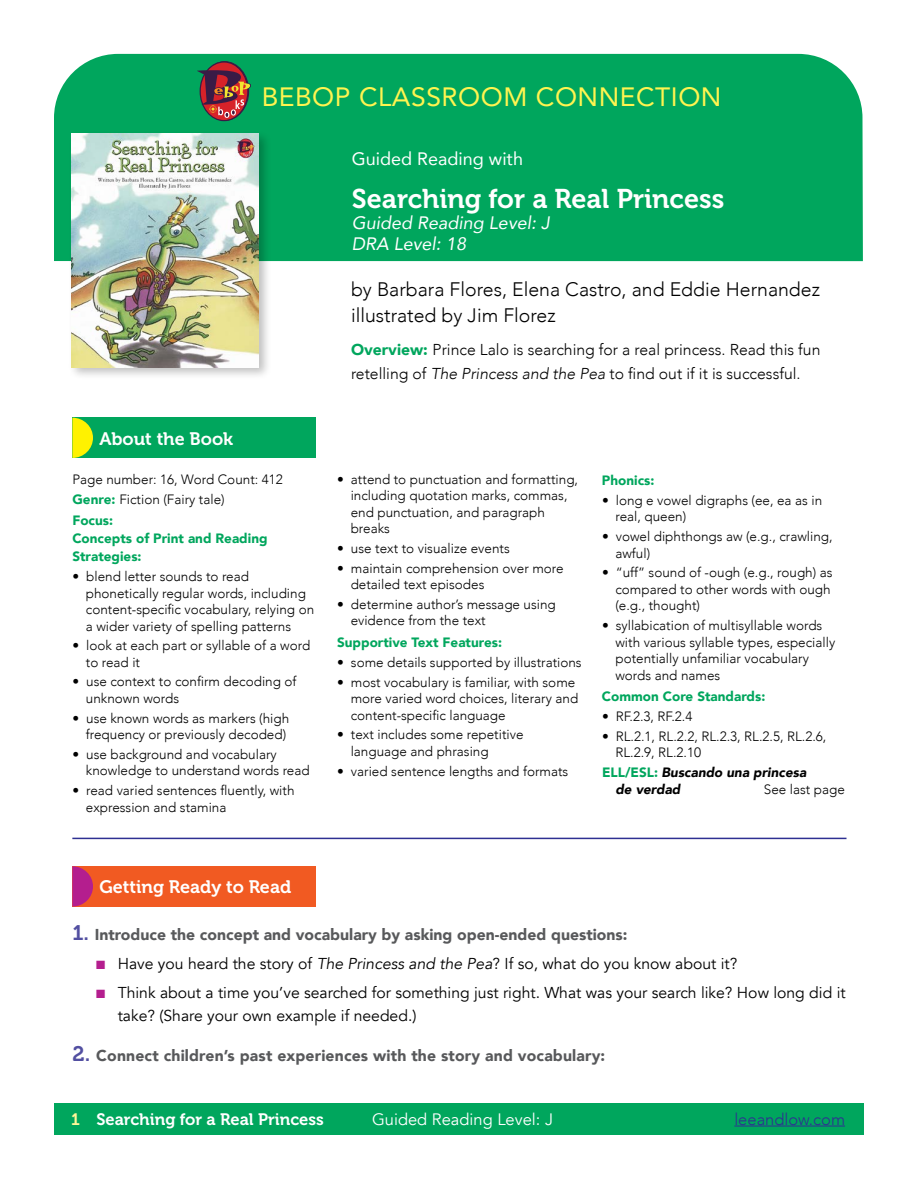
<style>
.page{position:relative;width:918px;height:1188px;background:#fff}
.page>*{position:absolute;margin:0;border:0;box-sizing:border-box;transform-origin:0 0}
.t1{font:27px "Museo 700";color:#fff}
.t2{font:26.4px "Avenir";letter-spacing:.02em;color:#fff450}
.t3{font:300 19.5px/25.5px "Avenir";color:#000}
.t4{font:italic 18px/21px "Avenir";color:#fff}
.t5{font:18px "Museo 700";color:#fff}
.t6{font:18px "Avenir";color:#fff}
.t7{font:16.5px "Museo 700";color:#fff}
.t8{font:16.5px "Avenir";color:#fff}
.t9{font:300 16.5px "Avenir";color:#2e3092}
.t10{font:15.75px/23.2px "Avenir";color:#000}
.t11{font:900 15.75px "Avenir";color:#58595b}
.t12{font:300 15.75px/24px "Avenir";color:#000}
.t13{font:300 13.5px/16.5px "Avenir";color:#000}
.t14{font:900 13.5px/18px "Avenir";color:#00a65d}
.t15{font:italic 900 13.5px/16.5px "Avenir";color:#000}
.s1{font-weight:900;color:#00a65d}
.s2{font-style:italic}
.s3{font-style:normal;color:#00a65d}
.s4{font-family:"Museo 700";font-weight:400;font-size:21px;color:#524fa1}
.s5{color:#b41e8e}
.s6{color:#fff799}
</style>
<div class="page">
<div style="left:54px;top:54px;width:809px;height:207px;background:#00a65d"></div>
<svg style="left:200px;top:62px;width:48px;height:59px"></svg>
<svg style="left:197px;top:70px;width:54px;height:48px;background:#794d44"></svg>
<div style="left:54px;top:1103px;width:810px;height:32px;background:#00a65d"></div>
<hr style="left:734px;top:1126px;width:111px;height:1px;background:#2e3092">
<div style="left:68px;top:130px;width:204px;height:250px;background:#000;opacity:.25"></div>
<img style="left:72px;top:134px;width:187px;height:233px">
<hr style="left:72px;top:838px;width:775px;height:1px;background:#2e3092">
<div style="left:72px;top:866px;width:243px;height:41px;background:#f15a22"></div>
<svg style="left:72px;top:866px;width:21px;height:41px"></svg>
<div style="left:72px;top:418px;width:243px;height:40px;background:#00a65d"></div>
<svg style="left:72px;top:418px;width:21px;height:40px"></svg>
<h2 class="t2" style="left:262px;top:76px;width:461px">BEBOP CLASSROOM CONNECTION</h2>
<h3 class="t5" style="left:99px;top:429px;width:135px">About the Book</h3>
<p class="t13" style="left:72px;top:469px;width:212px;line-height:19.8px">Page number: 16, Word Count: 412<br><span class="s1">Genre:</span> Fiction (Fairy tale)</p>
<p class="t14" style="left:72px;top:511px;width:197px">Focus:<br>Concepts of Print and Reading<br>Strategies:</p>
<p class="t13" style="left:86px;top:568px;width:230px;text-indent:-13px">• blend letter sounds to read phonetically regular words, including content-specific vocabulary, relying on a wider variety of spelling patterns</p>
<p class="t13" style="left:86px;top:637px;width:226px;text-indent:-13px">• look at each part or syllable of a word to read it</p>
<p class="t13" style="left:86px;top:674px;width:212px;text-indent:-13px">• use context to confirm decoding of unknown words</p>
<p class="t13" style="left:72px;top:710px;width:218px;text-align:right">• use known words as markers (high frequency or previously decoded)</p>
<p class="t13" style="left:86px;top:746px;width:225px;text-indent:-13px">• use background and vocabulary knowledge to understand words read</p>
<p class="t13" style="left:86px;top:782px;width:210px;text-indent:-13px">• read varied sentences fluently, with expression and stamina</p>
<h3 class="t6" style="left:352px;top:145px;width:173px">Guided Reading with</h3>
<h1 class="t1" style="left:352px;top:184px;width:374px">Searching for a Real Princess</h1>
<h3 class="t4" style="left:352px;top:213px;width:199px">Guided Reading Level: J<br>DRA Level: 18</h3>
<h3 class="t3" style="left:351px;top:277px;width:471px">by Barbara Flores, Elena Castro, and Eddie Hernandez illustrated by Jim Florez</h3>
<p class="t12" style="left:351px;top:337px;width:471px"><span class="s1">Overview:</span> Prince Lalo is searching for a real princess. Read this fun retelling of <span class="s2">The Princess and the Pea</span> to find out if it is successful.</p>
<p class="t13" style="left:351px;top:471px;width:229px;text-indent:-13px">• attend to punctuation and formatting, including quotation marks, commas, end punctuation, and paragraph breaks</p>
<p class="t13" style="left:337px;top:540px;width:174px">• use text to visualize events</p>
<p class="t13" style="left:351px;top:560px;width:214px;text-indent:-13px">• maintain comprehension over more detailed text episodes</p>
<p class="t13" style="left:351px;top:596px;width:207px;text-indent:-13px">• determine author’s message using evidence from the text</p>
<p class="t14" style="left:337px;top:633px;width:166px">Supportive Text Features:</p>
<p class="t13" style="left:337px;top:654px;width:246px">• some details supported by illustrations</p>
<p class="t13" style="left:351px;top:674px;width:229px;text-indent:-13px">• most vocabulary is familiar, with some more varied word choices, literary and content-specific language</p>
<p class="t13" style="left:351px;top:727px;width:174px;text-indent:-13px">• text includes some repetitive language and phrasing</p>
<p class="t13" style="left:337px;top:763px;width:233px">• varied sentence lengths and formats</p>
<p class="t14" style="left:602px;top:471px;width:54px">Phonics:</p>
<p class="t13" style="left:615px;top:492px;width:208px;text-indent:-13px">• long e vowel digraphs (ee, ea as in real, queen)</p>
<p class="t13" style="left:615px;top:528px;width:219px;text-indent:-13px">• vowel diphthongs aw (e.g., crawling, awful)</p>
<p class="t13" style="left:615px;top:565px;width:219px;text-indent:-13px">• “uff” sound of -ough (e.g., rough) as compared to other words with ough (e.g., thought)</p>
<p class="t13" style="left:615px;top:617px;width:221px;text-indent:-13px">• syllabication of multisyllable words with various syllable types, especially potentially unfamiliar vocabulary words and names</p>
<p class="t14" style="left:602px;top:687px;width:165px">Common Core Standards:</p>
<p class="t13" style="left:602px;top:708px;width:92px">• RF.2.3, RF.2.4</p>
<p class="t13" style="left:615px;top:728px;width:212px;text-indent:-13px">• RL.2.1, RL.2.2, RL.2.3, RL.2.5, RL.2.6,<br>RL.2.9, RL.2.10</p>
<p class="t15" style="left:615px;top:764px;width:192px;text-indent:-13px"><span class="s3">ELL/ESL:</span> Buscando una princesa de verdad</p>
<p class="t13" style="left:764px;top:781px;width:83px">See last page</p>
<h3 class="t5" style="left:99px;top:877px;width:193px">Getting Ready to Read</h3>
<p class="t11" style="left:72px;top:921px;width:557px"><span class="s4">1.</span> Introduce the concept and vocabulary by asking open-ended questions:</p>
<p class="t10" style="left:96px;top:952px;width:643px"><span class="s5">■</span> Have you heard the story of <span class="s2">The Princess and the Pea</span>? If so, what do you know about it?</p>
<p class="t10" style="left:118px;top:981px;width:729px;text-indent:-22px"><span class="s5">■</span> Think about a time you’ve searched for something just right. What was your search like? How long did it take? (Share your own example if needed.)</p>
<p class="t11" style="left:72px;top:1043px;width:534px"><span class="s4">2.</span> Connect children’s past experiences with the story and vocabulary:</p>
<p class="t7" style="left:71px;top:1110px;width:254px"><span class="s6">1</span> Searching for a Real Princess</p>
<p class="t8" style="left:372px;top:1109px;width:182px">Guided Reading Level: J</p>
<p class="t9" style="left:734px;top:1109px;width:112px">leeandlow.com</p>
</div>
